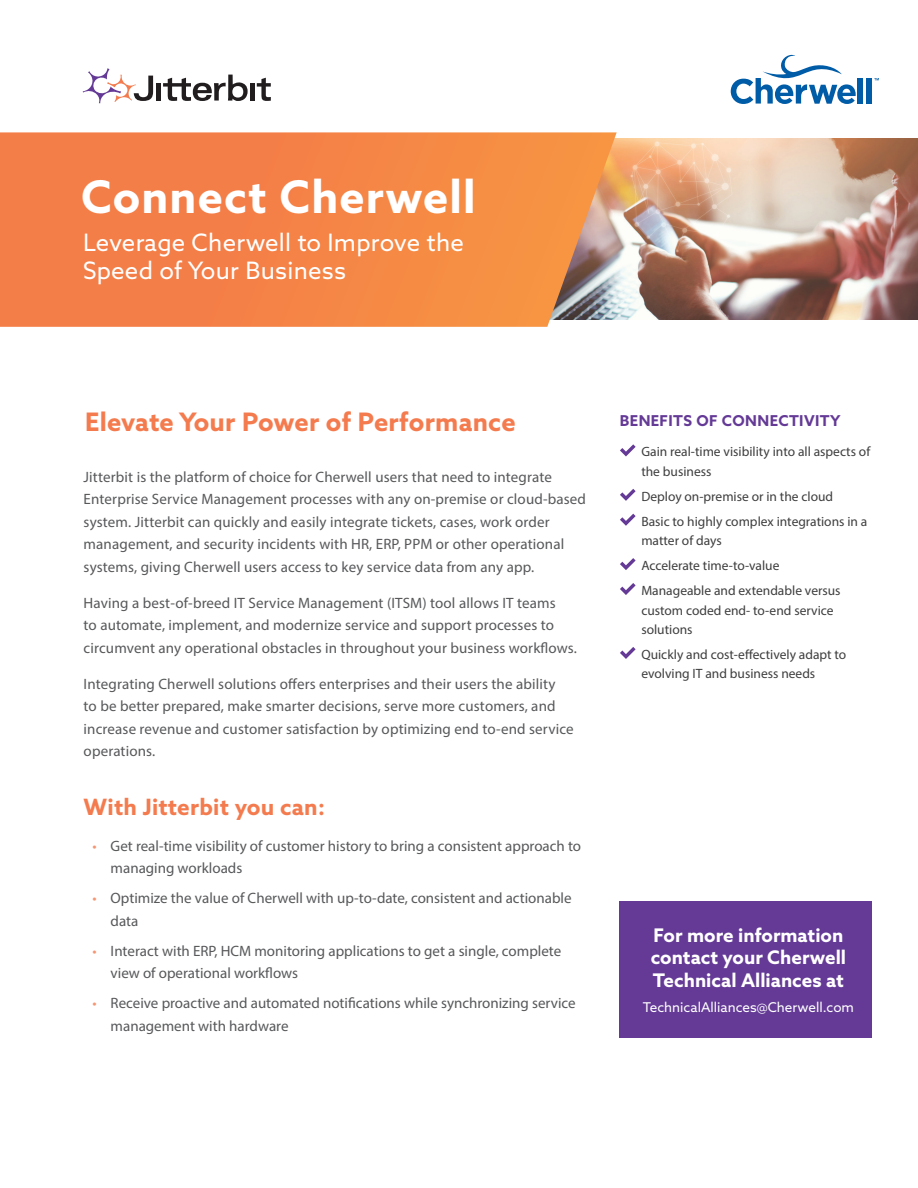
<style>
.page{position:relative;width:918px;height:1188px;background:#fff}
.page>*{position:absolute;margin:0;border:0;box-sizing:border-box;transform-origin:0 0}
.t1{font:700 45px "Azo Sans";letter-spacing:.025em;color:#fff}
.t2{font:700 25.5px "Azo Sans";letter-spacing:.01em;color:#f47b4e}
.t3{font:24px/28.8px "Azo Sans";letter-spacing:.01em;color:#fff}
.t4{font:700 22.5px "Azo Sans";letter-spacing:.01em;color:#f47b4e}
.t5{font:700 18.75px/22.5px "Azo Sans";color:#fff}
.t6{font:15px/22.5px "Myriad Pro";letter-spacing:.01em;color:#57585a}
.t7{font:700 15px "Azo Sans";letter-spacing:.025em;color:#643a96}
.t8{font:13.5px/19.5px "Myriad Pro";color:#3e3e3f}
.t9{font:13.5px "Azo Sans";color:#fff}
.s1{color:#f69571}
</style>
<div class="page">
<img style="left:617px;top:139px;width:301px;height:180px">
<svg style="left:0;top:132px;width:617px;height:195px;background:#f1864a"></svg>
<svg style="left:620px;top:444px;width:16px;height:12px"></svg>
<svg style="left:620px;top:489px;width:16px;height:12px"></svg>
<svg style="left:620px;top:514px;width:16px;height:12px"></svg>
<svg style="left:620px;top:558px;width:16px;height:12px"></svg>
<svg style="left:620px;top:583px;width:16px;height:12px"></svg>
<svg style="left:620px;top:647px;width:16px;height:12px"></svg>
<svg style="left:83px;top:68px;width:70px;height:35px"></svg>
<div style="left:156px;top:83px;width:5px;height:18px;background:#211d1f"></div>
<svg style="left:163px;top:75px;width:85px;height:26px"></svg>
<div style="left:250px;top:83px;width:5px;height:18px;background:#211d1f"></div>
<svg style="left:257px;top:78px;width:14px;height:23px"></svg>
<div style="left:619px;top:902px;width:253px;height:136px;background:#643a96"></div>
<svg style="left:731px;top:55px;width:125px;height:49px"></svg>
<div style="left:858px;top:78px;width:5px;height:26px;background:#015ca7"></div>
<div style="left:867px;top:78px;width:5px;height:26px;background:#015ca7"></div>
<h1 class="t1" style="left:81px;top:167px;width:396px">Connect Cherwell</h1>
<h3 class="t3" style="left:83px;top:227px;width:383px">Leverage Cherwell to Improve the<br>Speed of Your Business</h3>
<h2 class="t2" style="left:85px;top:405px;width:432px">Elevate Your Power of Performance</h2>
<p class="t6" style="left:84px;top:465px;width:504px">Jitterbit is the platform of choice for Cherwell users that need to integrate Enterprise Service Management processes with any on-premise or cloud-based system. Jitterbit can quickly and easily integrate tickets, cases, work order management, and security incidents with HR, ERP, PPM or other operational systems, giving Cherwell users access to key service data from any app.</p>
<p class="t6" style="left:84px;top:591px;width:495px">Having a best-of-breed IT Service Management (ITSM) tool allows IT teams<br>to automate, implement, and modernize service and support processes to circumvent any operational obstacles in throughout your business workflows.</p>
<p class="t6" style="left:84px;top:672px;width:492px">Integrating Cherwell solutions offers enterprises and their users the ability<br>to be better prepared, make smarter decisions, serve more customers, and increase revenue and customer satisfaction by optimizing end to-end service operations.</p>
<h3 class="t4" style="left:84px;top:792px;width:243px">With Jitterbit you can:</h3>
<p class="t6" style="left:111px;top:834px;width:472px;text-indent:-18px"><span class="s1">•</span> Get real-time visibility of customer history to bring a consistent approach to managing workloads</p>
<p class="t6" style="left:111px;top:887px;width:463px;text-indent:-18px"><span class="s1">•</span> Optimize the value of Cherwell with up-to-date, consistent and actionable data</p>
<p class="t6" style="left:111px;top:939px;width:452px;text-indent:-18px"><span class="s1">•</span> Interact with ERP, HCM monitoring applications to get a single, complete view of operational workflows</p>
<p class="t6" style="left:111px;top:992px;width:467px;text-indent:-18px"><span class="s1">•</span> Receive proactive and automated notifications while synchronizing service management with hardware</p>
<p class="t7" style="left:620px;top:411px;width:222px">BENEFITS OF CONNECTIVITY</p>
<p class="t8" style="left:641px;top:442px;width:230px">Gain real-time visibility into all aspects of the business</p>
<p class="t8" style="left:641px;top:484px;width:228px;line-height:24.9px">Deploy on-premise or in the cloud<br>Basic to highly complex integrations in a</p>
<p class="t8" style="left:641px;top:528px;width:201px;line-height:24.9px">matter of days<br>Accelerate time-to-value<br>Manageable and extendable versus</p>
<p class="t8" style="left:641px;top:600px;width:194px">custom coded end- to-end service solutions</p>
<p class="t8" style="left:641px;top:644px;width:206px">Quickly and cost-effectively adapt to evolving IT and business needs</p>
<p class="t5" style="left:651px;top:923px;width:197px">For more information contact your Cherwell<br>Technical Alliances at</p>
<p class="t9" style="left:643px;top:999px;width:213px">TechnicalAlliances@Cherwell.com</p>
</div>
